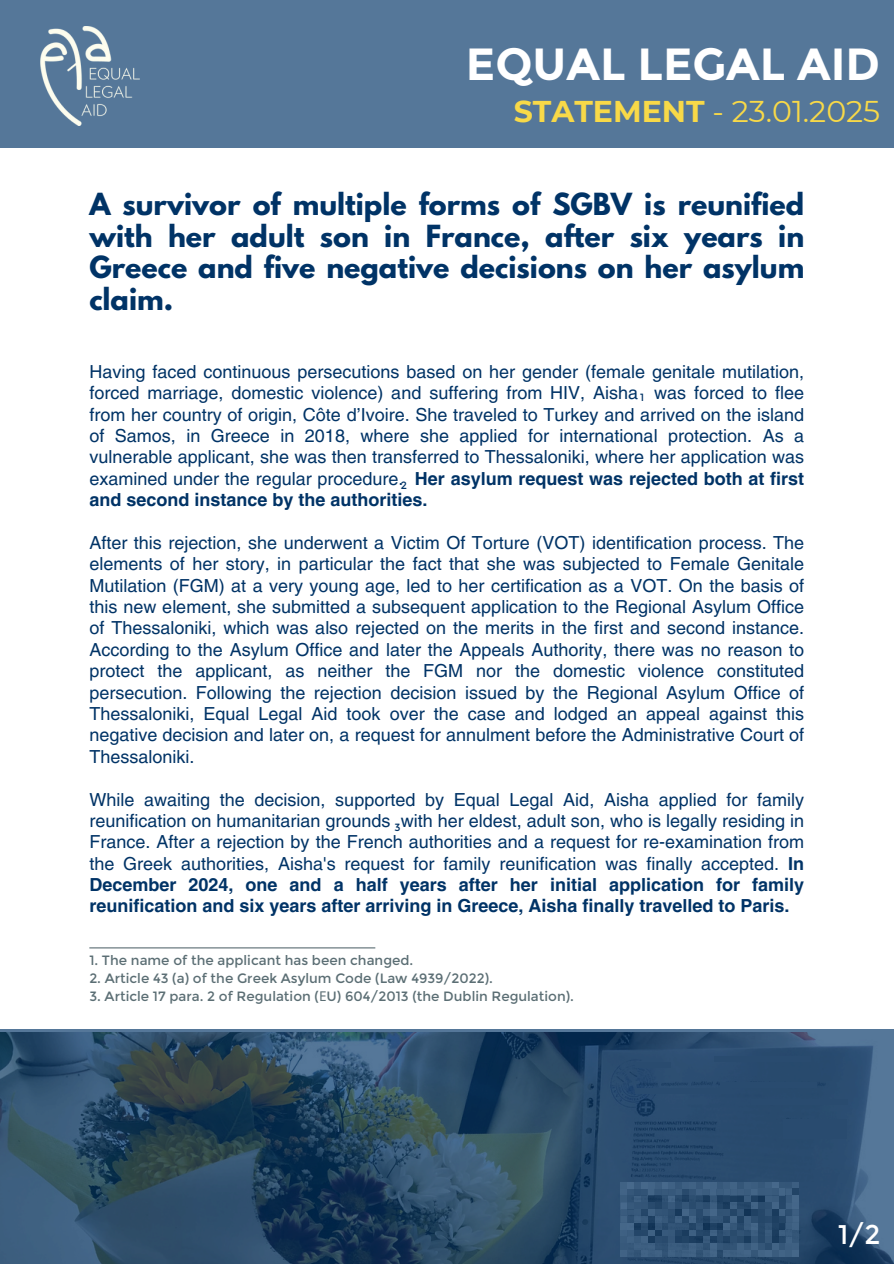
<style>
.page{position:relative;width:894px;height:1264px;background:#fff}
.page>*{position:absolute;margin:0;border:0;box-sizing:border-box;transform-origin:0 0}
.t1{font:700 45px "Montserrat";color:#fff}
.t2{font:30px "Montserrat";color:#f8d948}
.t3{font:700 27px/31.5px "League Spartan";color:#036;text-align:justify}
.t4{font:27px "Montserrat";color:#fff}
.t5{font:18px/21.3px "Helvetica LT Pro";color:#036;text-align:justify}
.t6{font:13.5px "Montserrat";color:#5b6e74}
.t7{font:10.5px "Montserrat";color:#036}
.s1{font-weight:700}
.s2{font-family:"Noto Sans"}
</style>
<div class="page">
<div style="left:0;top:0;width:893px;height:147px;background:#579"></div>
<img style="left:40px;top:26px;width:99px;height:99px">
<hr style="left:89px;top:947px;width:286px;height:1px;background:#5b6e74">
<svg style="left:0;top:1029px;width:893px;height:234px;background:#2c4c69"></svg>
<h5 class="t1" style="left:466px;top:36px;width:415px">EQUAL LEGAL AID</h5>
<h3 class="t2" style="left:513px;top:93px;width:368px"><span class="s1">STATEMENT</span> - 23.01.2025</h3>
<h5 class="t3" style="left:89px;top:192px;width:716px">A survivor of multiple forms of SGBV is reunified with her adult son in France, after six years in Greece and five negative decisions on her asylum claim.</h5>
<p class="t5" style="left:89px;top:362px;width:716px">Having faced continuous persecutions based on her gender (female genitale mutilation, forced marriage, domestic violence) and suffering from HIV, Aisha was forced to flee from her country of origin, Côte d’Ivoire. She traveled to Turkey and arrived on the island of Samos, in Greece in 2018, where she applied for international protection. As a vulnerable applicant, she was then transferred to Thessaloniki, where her application was examined under the regular procedure. <span class="s1">Her asylum request was rejected both at first and second instance by the authorities.</span></p>
<h1 class="t5" style="left:89px;top:533px;width:716px">After this rejection, she underwent a Victim Of Torture (VOT) identification process. The elements of her story, in particular the fact that she was subjected to Female Genitale Mutilation (FGM) at a very young age, led to her certification as a VOT. On the basis of this new element, she submitted a subsequent application to the Regional Asylum Office of Thessaloniki, which was also rejected on the merits in the first and second instance.<br>According to the Asylum Office and later the Appeals Authority, there was no reason to protect the applicant, as neither the FGM nor the domestic violence constituted persecution. Following the rejection decision issued by the Regional Asylum Office of Thessaloniki, Equal Legal Aid took over the case and lodged an appeal against this negative decision and later on, a request for annulment before the Administrative Court of Thessaloniki.</h1>
<h2 class="t5" style="left:89px;top:790px;width:716px">While awaiting the decision, supported by Equal Legal Aid, Aisha applied for family reunification on humanitarian grounds with her eldest, adult son, who is legally residing in France. After a rejection by the French authorities and a request for re-examination from the Greek authorities, Aisha's request for family reunification was finally accepted. <span class="s1">In December 2024, one and a half years after her initial application for family reunification and six years after arriving in Greece, Aisha finally travelled to Paris.</span></h2>
<h5 class="t7" style="left:640px;top:391px;width:6px">1</h5>
<p class="t7" style="left:400px;top:478px;width:8px">2</p>
<p class="t7" style="left:394px;top:821px;width:8px">3</p>
<p class="t6" style="left:89px;top:952px;width:325px">1. The name of the applicant has been changed.</p>
<p class="t6" style="left:89px;top:970px;width:405px">2. Article 43 (a) of the Greek Asylum Code (Law 4939/2022).</p>
<p class="t6" style="left:89px;top:988px;width:486px">3. Article 17 para. 2 of Regulation (<span class="s2">Ε</span>U) 604/2013 (the Dublin Regulation).</p>
<p class="t4" style="left:837px;top:1217px;width:44px">1/2</p>
</div>
